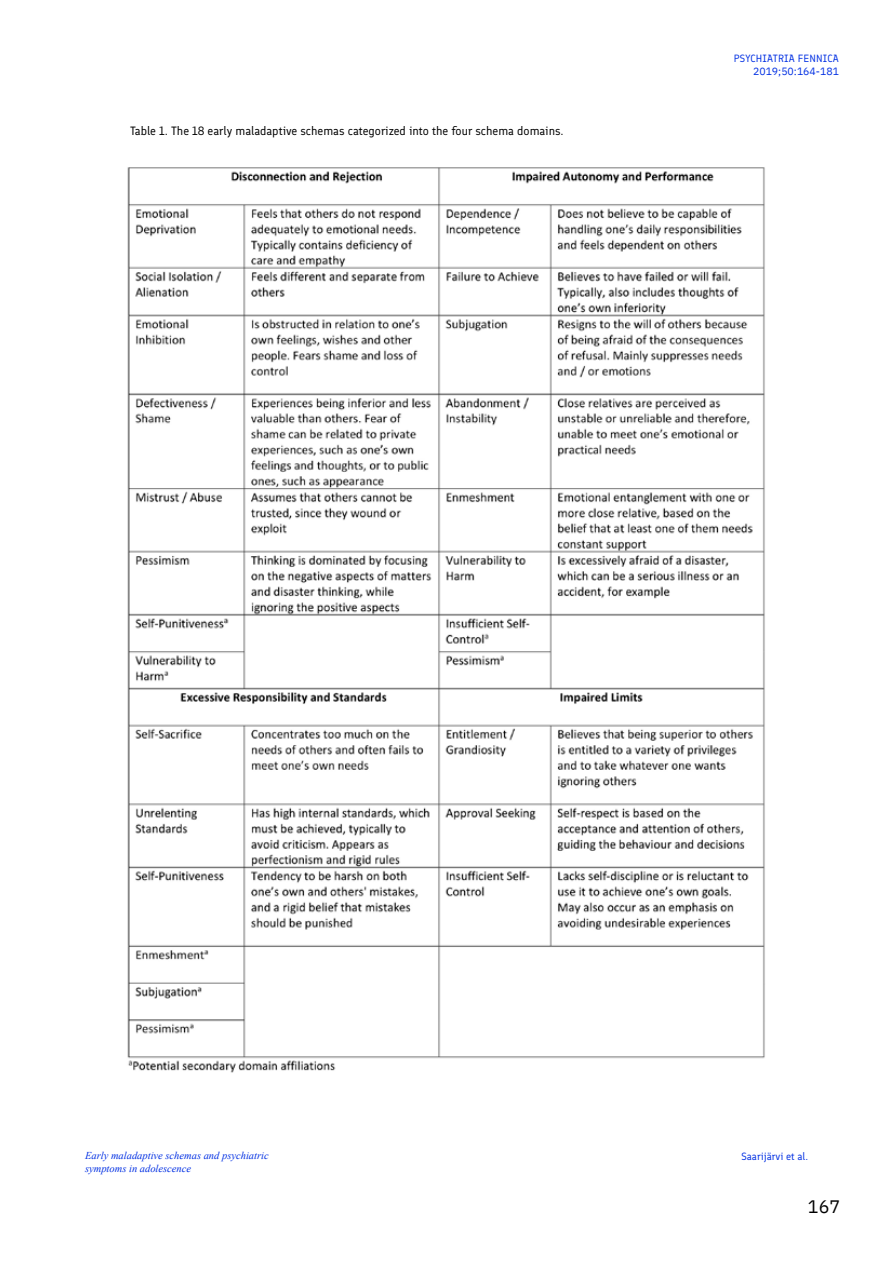
<style>
.page{position:relative;width:893px;height:1263px;background:#fff}
.page>*{position:absolute;margin:0;border:0;box-sizing:border-box;transform-origin:0 0}
.t1{font:18px "IBM Plex Sans";color:#000}
.t2{font:12px "Finlandica";color:#000}
.t3{font:italic 10.5px "Times New Roman";color:#002fe3}
.t4{font:10.5px "Finlandica";letter-spacing:.01em;color:#002fe3}
.t5{font:10.5px "IBM Plex Sans";color:#002fe3}
</style>
<div class="page">
<img style="left:127px;top:167px;width:638px;height:906px">
<p class="t2" style="left:130px;top:124px;width:435px">Table 1. The 18 early maladaptive schemas categorized into the four schema domains.</p>
<p class="t4" style="left:734px;top:52px;width:107px">PSYCHIATRIA FENNICA</p>
<p class="t5" style="left:753px;top:63px;width:87px">2019;50:164-181</p>
<p class="t3" style="left:85px;top:1149px;width:185px">Early maladaptive schemas and psychiatric</p>
<p class="t4" style="left:741px;top:1150px;width:68px">Saarijärvi et al.</p>
<p class="t3" style="left:85px;top:1161px;width:108px">symptoms in adolescence</p>
<h1 class="t1" style="left:808px;top:1193px;width:34px">167</h1>
</div>
